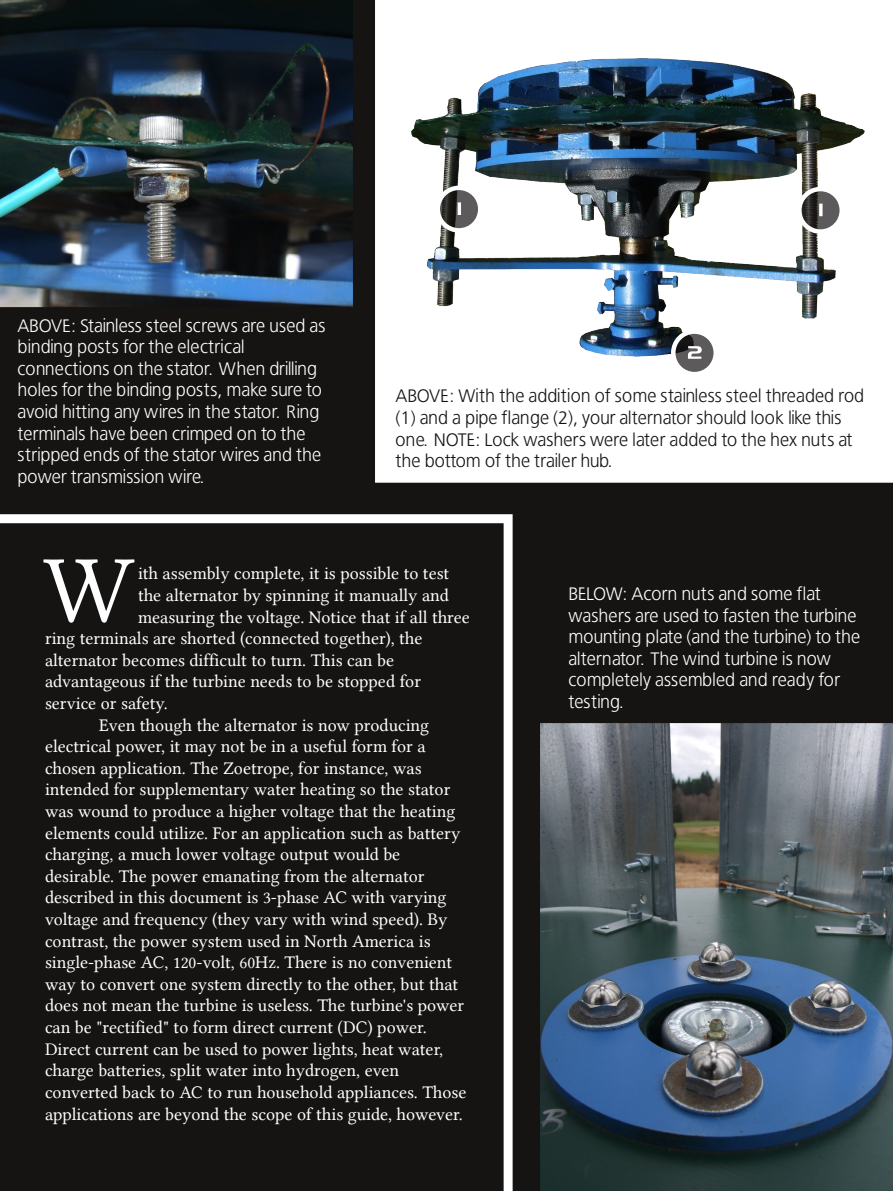
<style>
.page{position:relative;width:893px;height:1191px;background:#161413}
.page>*{position:absolute;margin:0;border:0;box-sizing:border-box;transform-origin:0 0}
.t1{font:96px "compact";color:#fff}
.t2{font:18px "compact";color:#fff}
.t3{font:18px/21.6px "Bastardus Sans";color:#fff}
.t4{font:18px/21.6px "Bastardus Sans";color:#161413}
</style>
<div class="page">
<div style="left:375px;top:0;width:518px;height:483px;background:#fff"></div>
<svg style="left:0;top:514px;width:513px;height:677px"></svg>
<img style="left:411px;top:58px;width:454px;height:299px">
<img style="left:0;top:0;width:353px;height:307px">
<img style="left:540px;top:723px;width:353px;height:468px">
<div style="left:438px;top:188px;width:42px;height:42px;background:#161413;border-radius:50%;opacity:.7"></div>
<div style="left:435px;top:186px;width:47px;height:47px;border:4px solid #fff;border-radius:50%"></div>
<svg style="left:458px;top:202px;width:3px;height:13px"></svg>
<div style="left:673px;top:331px;width:43px;height:43px;background:#161413;border-radius:50%;opacity:.7"></div>
<div style="left:671px;top:329px;width:47px;height:47px;border:4px solid #fff;border-radius:50%"></div>
<svg style="left:688px;top:346px;width:14px;height:13px"></svg>
<div style="left:799px;top:189px;width:43px;height:42px;background:#161413;border-radius:50%;opacity:.7"></div>
<div style="left:797px;top:187px;width:47px;height:47px;border:4px solid #fff;border-radius:50%"></div>
<svg style="left:819px;top:204px;width:3px;height:12px"></svg>
<p class="t3" style="left:18px;top:314px;width:310px">ABOVE: Stainless steel screws are used as binding posts for the electrical connections on the stator. When drilling holes for the binding posts, make sure to avoid hitting any wires in the stator. Ring terminals have been crimped on to the stripped ends of the stator wires and the power transmission wire.</p>
<p class="t4" style="left:396px;top:385px;width:470px">ABOVE: With the addition of some stainless steel threaded rod (1) and a pipe flange (2), your alternator should look like this one. NOTE: Lock washers were later added to the hex nuts at the bottom of the trailer hub.</p>
<h1 class="t1" style="left:43px;top:545px;width:93px">W</h1>
<p class="t2" style="left:138px;top:565px;width:313px">ith assembly complete, it is possible to test</p>
<p class="t2" style="left:138px;top:586px;width:312px">the alternator by spinning it manually and</p>
<p class="t2" style="left:138px;top:608px;width:333px">measuring the voltage. Notice that if all three</p>
<p class="t2" style="left:45px;top:630px;width:379px">ring terminals are shorted (connected together), the</p>
<p class="t2" style="left:45px;top:651px;width:351px">alternator becomes difficult to turn. This can be</p>
<p class="t2" style="left:45px;top:673px;width:378px">advantageous if the turbine needs to be stopped for</p>
<p class="t2" style="left:45px;top:694px;width:124px">service or safety.</p>
<p class="t2" style="left:99px;top:716px;width:332px">Even though the alternator is now producing</p>
<p class="t2" style="left:45px;top:738px;width:382px">electrical power, it may not be in a useful form for a</p>
<p class="t2" style="left:45px;top:759px;width:378px">chosen application. The Zoetrope, for instance, was</p>
<p class="t2" style="left:45px;top:781px;width:407px">intended for supplementary water heating so the stator</p>
<p class="t2" style="left:45px;top:802px;width:412px">was wound to produce a higher voltage that the heating</p>
<p class="t2" style="left:45px;top:824px;width:417px">elements could utilize. For an application such as battery</p>
<p class="t2" style="left:45px;top:846px;width:357px">charging, a much lower voltage output would be</p>
<p class="t2" style="left:45px;top:867px;width:381px">desirable. The power emanating from the alternator</p>
<p class="t2" style="left:45px;top:889px;width:403px">described in this document is 3-phase AC with varying</p>
<p class="t2" style="left:45px;top:910px;width:404px">voltage and frequency (they vary with wind speed). By</p>
<p class="t2" style="left:45px;top:932px;width:387px">contrast, the power system used in North America is</p>
<p class="t2" style="left:45px;top:954px;width:409px">single-phase AC, 120-volt, 60Hz. There is no convenient</p>
<p class="t2" style="left:45px;top:975px;width:415px">way to convert one system directly to the other, but that</p>
<p class="t2" style="left:45px;top:997px;width:421px">does not mean the turbine is useless. The turbine's power</p>
<p class="t2" style="left:45px;top:1018px;width:383px">can be "rectified" to form direct current (DC) power.</p>
<p class="t2" style="left:45px;top:1040px;width:400px">Direct current can be used to power lights, heat water,</p>
<p class="t2" style="left:45px;top:1062px;width:356px">charge batteries, split water into hydrogen, even</p>
<p class="t2" style="left:45px;top:1083px;width:423px">converted back to AC to run household appliances. Those</p>
<p class="t2" style="left:45px;top:1105px;width:419px">applications are beyond the scope of this guide, however.</p>
<p class="t3" style="left:569px;top:582px;width:293px">BELOW: Acorn nuts and some flat washers are used to fasten the turbine mounting plate (and the turbine) to the alternator. The wind turbine is now completely assembled and ready for testing.</p>
</div>
